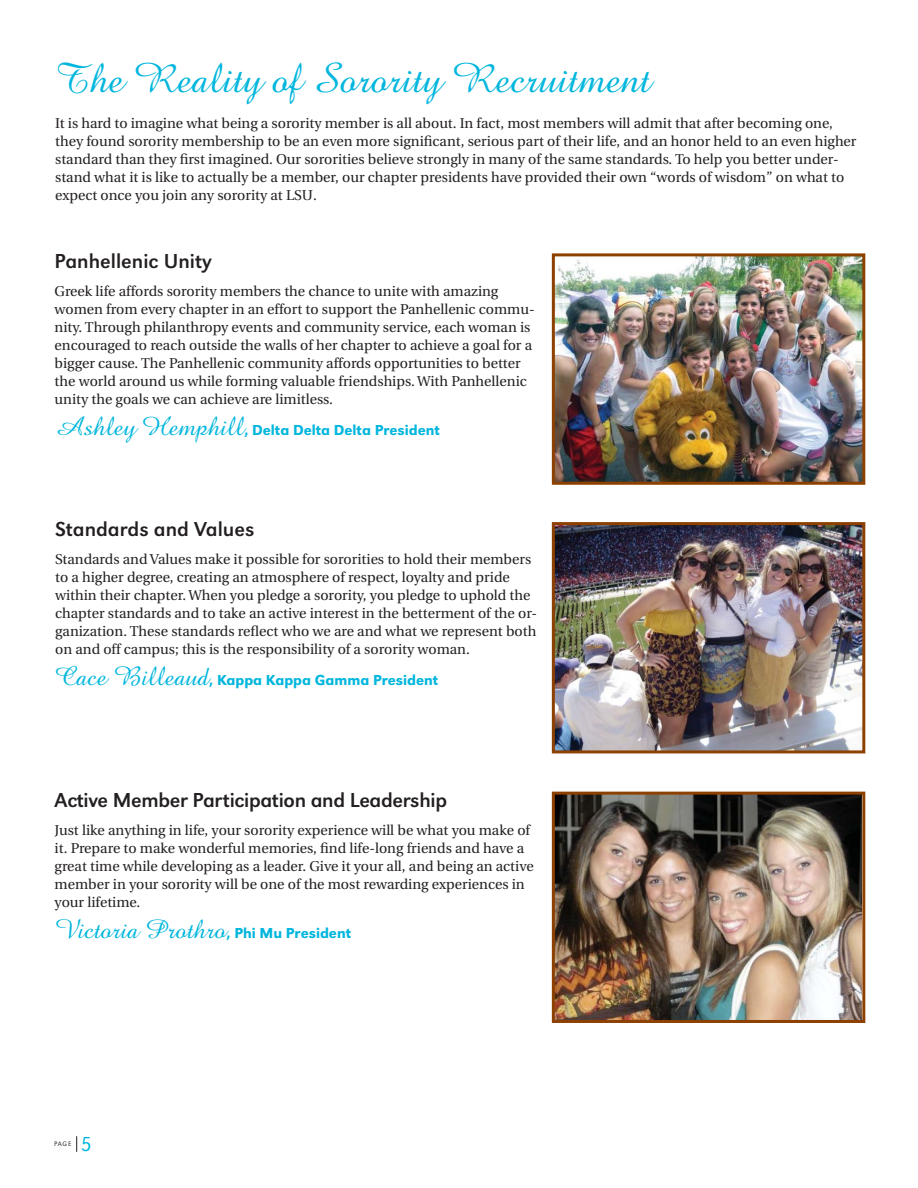
<style>
.page{position:relative;width:918px;height:1188px;background:#fff}
.page>*{position:absolute;margin:0;border:0;box-sizing:border-box;transform-origin:0 0}
.t1{font:42px "Amazone BT";color:#00b6dd}
.t2{font:27px "Amazone BT";color:#00b6dd}
.t3{font:21px "URW Grotesk T";letter-spacing:-.015em;color:#231f20}
.t4{font:21px "URW Grotesk T Ligh Narr";color:#00b6dd}
.t5{font:500 15px "URW Grotesk T";color:#00b6dd}
.t6{font:14.25px/18px "Utopia";color:#231f20}
.t7{font:6.75px "URW Grotesk T Ligh";color:#231f20}
.s1{font-family:"Amazone BT";font-weight:400;font-size:27px}
.s2{font-family:"URW Grotesk T";font-weight:500;font-size:15px}
</style>
<div class="page">
<img style="left:556px;top:257px;width:305px;height:224px">
<div style="left:552px;top:253px;width:313px;height:232px;border:3px solid #8d4101"></div>
<svg style="left:76px;top:1136px;width:1px;height:16px"></svg>
<img style="left:556px;top:526px;width:305px;height:223px">
<div style="left:552px;top:522px;width:313px;height:231px;border:3px solid #8d4101"></div>
<img style="left:556px;top:796px;width:305px;height:223px">
<div style="left:552px;top:792px;width:313px;height:231px;border:3px solid #8d4101"></div>
<h1 class="t1" style="left:54px;top:64px;width:599px">The Reality of Sorority Recruitment</h1>
<p class="t6" style="left:55px;top:115px;width:803px">It is hard to imagine what being a sorority member is all about. In fact, most members will admit that after becoming one, they found sorority membership to be an even more significant, serious part of their life, and an honor held to an even higher standard than they first imagined. Our sororities believe strongly in many of the same standards. To help you better under&shy;stand what it is like to actually be a member, our chapter presidents have provided their own “words of wisdom” on what to expect once you join any sorority at LSU.</p>
<h3 class="t3" style="left:55px;top:253px;width:159px">Panhellenic Unity</h3>
<p class="t6" style="left:55px;top:283px;width:482px">Greek life affords sorority members the chance to unite with amazing women from every chapter in an effort to support the Panhellenic commu&shy;nity. Through philanthropy events and community service, each woman is encouraged to reach outside the walls of her chapter to achieve a goal for a bigger cause. The Panhellenic community affords opportunities to better the world around us while forming valuable friendships. With Panhellenic unity the goals we can achieve are limitless.</p>
<p class="t5" style="left:55px;top:424px;width:387px"><span class="s1">Ashley Hemphill</span>, Delta Delta Delta President</p>
<h3 class="t3" style="left:55px;top:521px;width:201px">Standards and Values</h3>
<p class="t6" style="left:55px;top:551px;width:484px">Standards and Values make it possible for sororities to hold their members to a higher degree, creating an atmosphere of respect, loyalty and pride within their chapter. When you pledge a sorority, you pledge to uphold the chapter standards and to take an active interest in the betterment of the or&shy;ganization. These standards reflect who we are and what we represent both on and off campus; this is the responsibility of a sorority woman.</p>
<p class="t5" style="left:55px;top:675px;width:385px"><span class="s1">Cace Billeaud</span>, Kappa Kappa Gamma President</p>
<h3 class="t3" style="left:55px;top:792px;width:394px">Active Member Participation and Leadership</h3>
<p class="t6" style="left:55px;top:822px;width:481px">Just like anything in life, your sorority experience will be what you make of it. Prepare to make wonderful memories, find life-long friends and have a great time while developing as a leader. Give it your all, and being an active member in your sorority will be one of the most rewarding experiences in your lifetime.</p>
<h2 class="t2" style="left:55px;top:920px;width:298px">Victoria Prothro<span class="s2">, Phi Mu President</span></h2>
<p class="t7" style="left:54px;top:1141px;width:19px">PAGE</p>
<h3 class="t4" style="left:81px;top:1135px;width:12px">5</h3>
</div>
